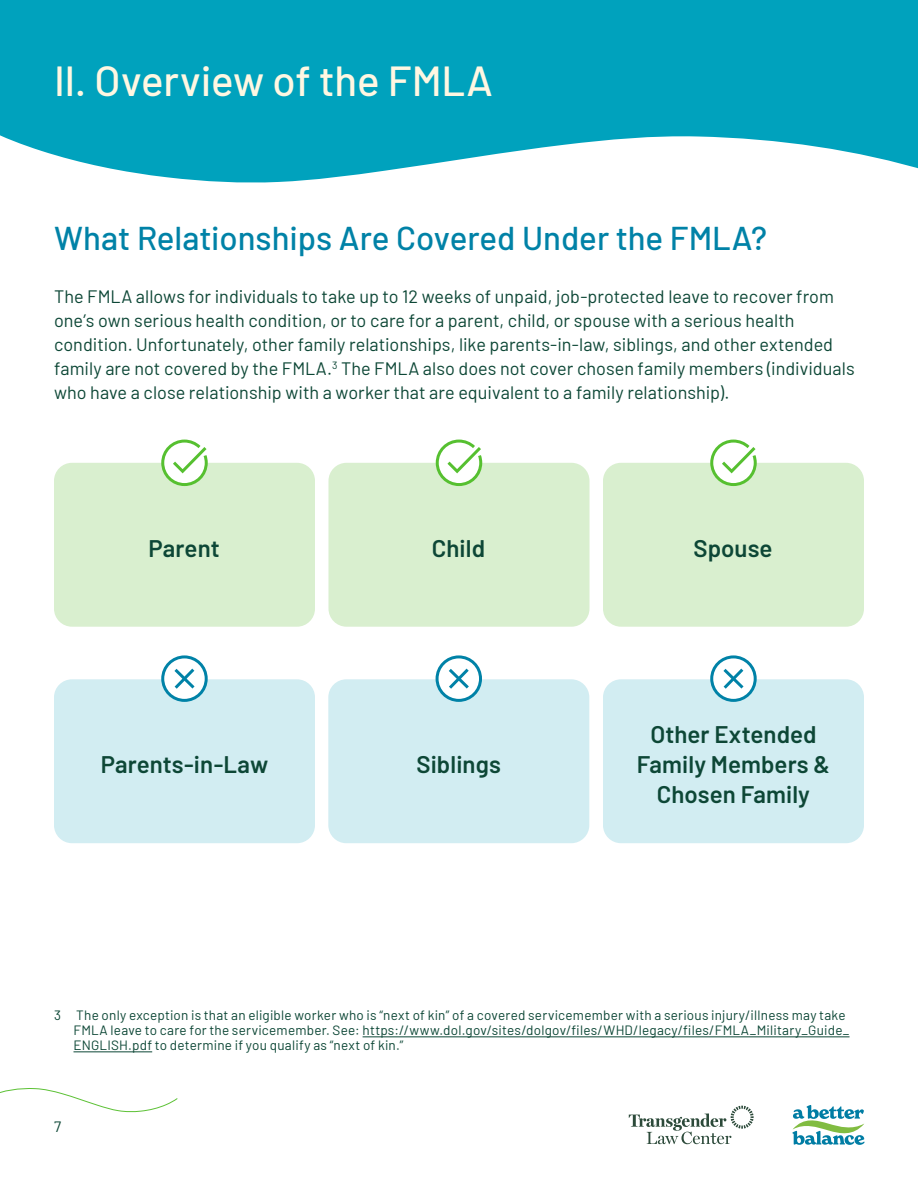
<style>
.page{position:relative;width:918px;height:1188px;background:#fff}
.page>*{position:absolute;margin:0;border:0;box-sizing:border-box;transform-origin:0 0}
.t1{font:500 42px "Barlow";letter-spacing:-.005em;color:#fff7e2}
.t2{font:500 33px "Barlow";color:#0082a7}
.t3{font:600 24px/30px "Barlow";letter-spacing:.005em;color:#0d4736;text-align:center}
.t4{font:18px/24px "Barlow";color:#0d4736}
.t5{font:15px "Barlow";color:#0d4736}
.t6{font:13.5px/15px "Barlow";letter-spacing:.015em;color:#0d4736}
</style>
<div class="page">
<svg style="left:629px;top:1106px;width:125px;height:38px"></svg>
<svg style="left:792px;top:1105px;width:73px;height:40px"></svg>
<svg style="left:0;top:1088px;width:178px;height:25px"></svg>
<div style="left:54px;top:463px;width:261px;height:164px;background:#d9efcf;border-radius:18px"></div>
<div style="left:54px;top:679px;width:261px;height:164px;background:#d2edf2;border-radius:18px"></div>
<div style="left:328px;top:679px;width:261px;height:164px;background:#d2edf2;border-radius:18px"></div>
<div style="left:603px;top:679px;width:261px;height:164px;background:#d2edf2;border-radius:18px"></div>
<div style="left:328px;top:463px;width:262px;height:164px;background:#d9efcf;border-radius:18px"></div>
<div style="left:603px;top:463px;width:261px;height:164px;background:#d9efcf;border-radius:18px"></div>
<svg style="left:0;top:0;width:918px;height:183px;fill:#00a2bd"></svg>
<hr style="left:363px;top:1036px;width:487px;height:1px;background:#0d4736">
<hr style="left:74px;top:1051px;width:78px;height:1px;background:#0d4736">
<svg style="left:161px;top:439px;width:47px;height:47px"></svg>
<svg style="left:163px;top:657px;width:43px;height:43px"></svg>
<div style="left:161px;top:655px;width:47px;height:47px;border:3px solid #0082a7;border-radius:50%"></div>
<svg style="left:437px;top:657px;width:44px;height:43px"></svg>
<div style="left:436px;top:655px;width:46px;height:47px;border:3px solid #0082a7;border-radius:50%"></div>
<svg style="left:712px;top:657px;width:43px;height:43px"></svg>
<div style="left:710px;top:655px;width:47px;height:47px;border:3px solid #0082a7;border-radius:50%"></div>
<svg style="left:171px;top:665px;width:27px;height:27px"></svg>
<svg style="left:446px;top:665px;width:26px;height:27px"></svg>
<svg style="left:720px;top:665px;width:27px;height:27px"></svg>
<svg style="left:435px;top:439px;width:48px;height:47px"></svg>
<svg style="left:710px;top:439px;width:47px;height:47px"></svg>
<h2 class="t1" style="left:54px;top:50px;width:440px">II. Overview of the FMLA</h2>
<h2 class="t2" style="left:54px;top:214px;width:715px">What Relationships Are Covered Under the FMLA?</h2>
<p class="t4" style="left:54px;top:283px;width:802px">The FMLA allows for individuals to take up to 12 weeks of unpaid, job-protected leave to recover from one’s own serious health condition, or to care for a parent, child, or spouse with a serious health condition. Unfortunately, other family relationships, like parents-in-law, siblings, and other extended family are not covered by the FMLA.<sup>3</sup> The FMLA also does not cover chosen family members (individuals who have a close relationship with a worker that are equivalent to a family relationship).</p>
<h3 class="t3" style="left:148px;top:531px;width:73px">Parent</h3>
<h3 class="t3" style="left:432px;top:531px;width:55px">Child</h3>
<h3 class="t3" style="left:693px;top:531px;width:81px">Spouse</h3>
<h3 class="t3" style="left:101px;top:748px;width:169px">Parents-in-Law</h3>
<h3 class="t3" style="left:417px;top:748px;width:86px">Siblings</h3>
<h3 class="t3" style="left:637px;top:718px;width:195px">Other Extended<br>Family Members &amp;<br>Chosen Family</h3>
<p class="t6" style="left:74px;top:1006px;width:778px;text-indent:-20px">3 The only exception is that an eligible worker who is “next of kin” of a covered servicemember with a serious injury/illness may take<br>FMLA leave to care for the servicemember. See: https://www.dol.gov/sites/dolgov/files/WHD/legacy/files/FMLA_Military_Guide_<br>ENGLISH.pdf to determine if you qualify as “next of kin.”</p>
<p class="t5" style="left:54px;top:1116px;width:9px">7</p>
</div>
